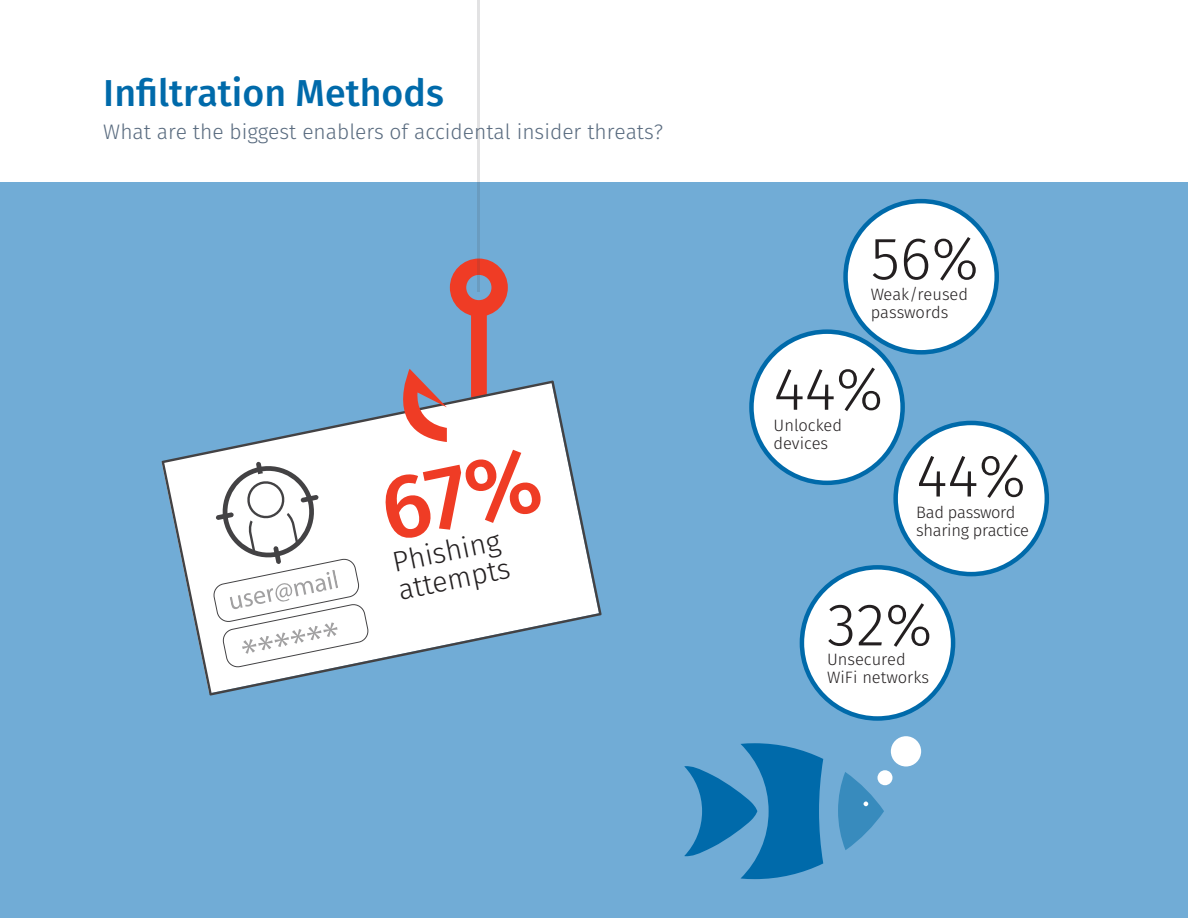
<style>
.page{position:relative;width:1188px;height:918px;background:#fff}
.page>*{position:absolute;margin:0;border:0;box-sizing:border-box;transform-origin:0 0}
.t1{font:300 60px "Fira Sans";color:#231f20}
.t2{font:500 37.5px "Fira Sans";color:#006aaa}
.t3{font:300 28.5px/28.5px "Fira Sans";color:#231f20}
.t4{font:300 21px "Fira Sans";color:#596b7f}
.t5{font:300 16.5px/18px "Fira Sans";color:#231f20}
.t6{font:300 16.5px/18px "Fira Sans";letter-spacing:-.02em;color:#231f20}
</style>
<div class="page">
<div style="left:0;top:182px;width:1188px;height:736px;background:#71acd6"></div>
<svg style="left:162px;top:380px;width:440px;height:316px"></svg>
<hr style="left:478px;top:0;width:2px;height:292px;background:#434244">
<svg style="left:212px;top:462px;width:158px;height:207px;background:#ececec"></svg>
<svg style="left:684px;top:743px;width:139px;height:136px"></svg>
<svg style="left:838px;top:772px;width:46px;height:78px"></svg>
<div style="left:802px;top:567px;width:151px;height:152px;background:#fff;border-radius:50%"></div>
<div style="left:800px;top:565px;width:155px;height:156px;border:4px solid #006aaa;border-radius:50%"></div>
<div style="left:878px;top:770px;width:14px;height:15px;background:#fff;border-radius:50%"></div>
<div style="left:891px;top:736px;width:30px;height:31px;background:#fff;border-radius:50%"></div>
<div style="left:896px;top:423px;width:151px;height:151px;background:#fff;border-radius:50%"></div>
<div style="left:893px;top:421px;width:156px;height:155px;border:4px solid #006aaa;border-radius:50%"></div>
<div style="left:751px;top:332px;width:152px;height:151px;background:#fff;border-radius:50%"></div>
<div style="left:749px;top:329px;width:156px;height:156px;border:4px solid #006aaa;border-radius:50%"></div>
<div style="left:846px;top:201px;width:151px;height:151px;background:#fff;border-radius:50%"></div>
<div style="left:843px;top:199px;width:156px;height:156px;border:4px solid #006aaa;border-radius:50%"></div>
<svg style="left:380px;top:259px;width:164px;height:283px"></svg>
<h2 class="t2" style="left:103px;top:63px;width:342px">Infiltration Methods</h2>
<p class="t4" style="left:103px;top:117px;width:561px">What are the biggest enablers of accidental insider threats?</p>
<h3 class="t3" style="left:390px;top:549px;width:115px;rotate:-12deg">Phishing attempts</h3>
<h1 class="t1" style="left:871px;top:216px;width:110px">56%</h1>
<p class="t5" style="left:871px;top:285px;width:99px">Weak/reused passwords</p>
<h1 class="t1" style="left:774px;top:346px;width:111px">44%</h1>
<p class="t5" style="left:774px;top:416px;width:70px">Unlocked devices</p>
<h1 class="t1" style="left:916px;top:433px;width:111px">44%</h1>
<p class="t6" style="left:916px;top:503px;width:114px">Bad password sharing practice</p>
<h1 class="t1" style="left:827px;top:582px;width:107px">32%</h1>
<p class="t5" style="left:827px;top:650px;width:104px">Unsecured<br>WiFi networks</p>
</div>
